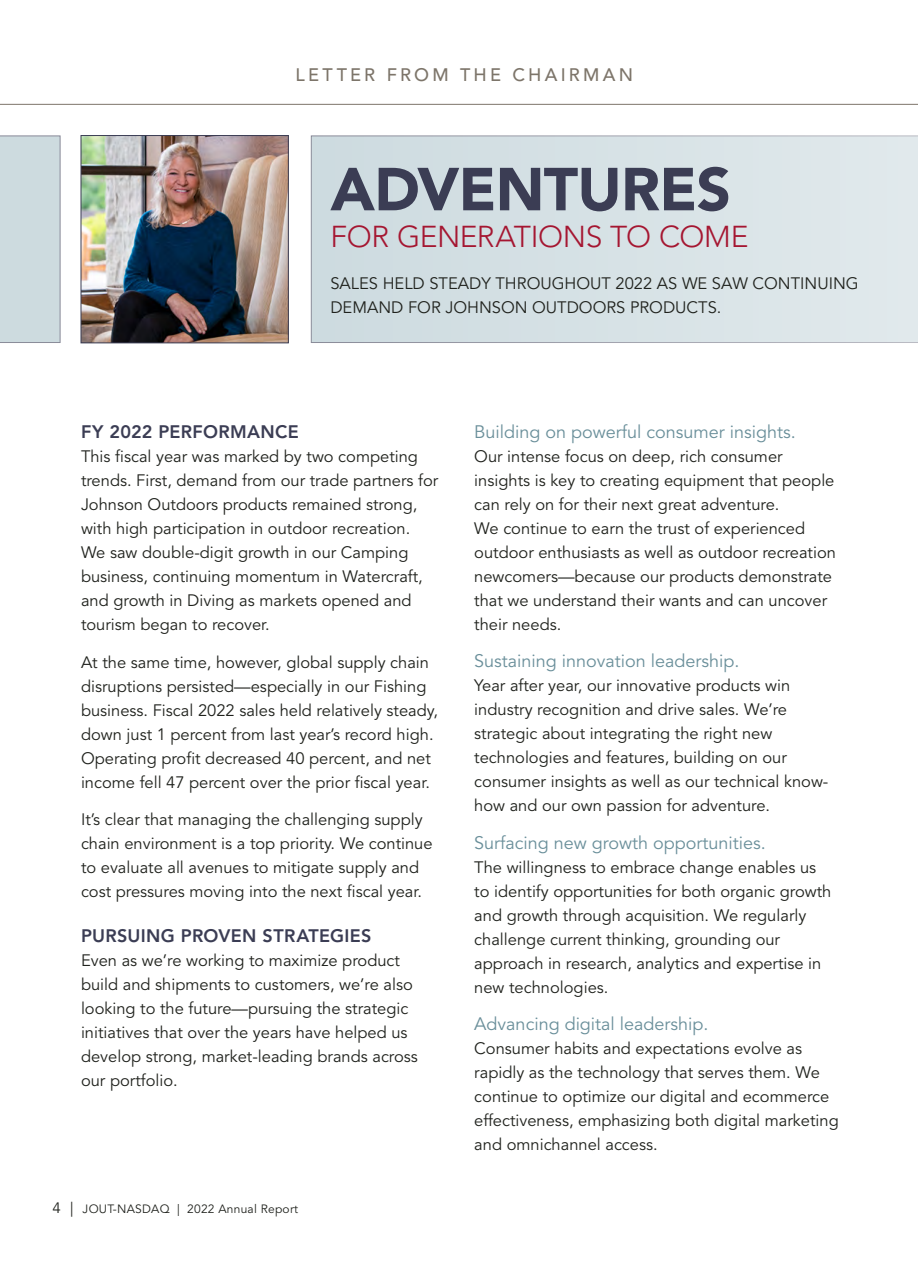
<style>
.page{position:relative;width:918px;height:1269px;background:#fff}
.page>*{position:absolute;margin:0;border:0;box-sizing:border-box;transform-origin:0 0}
.t1{font:900 60px "Avenir LT Std";letter-spacing:-.01em;color:#3b3d54}
.t2{font:300 30px "Avenir LT Std";letter-spacing:-.01em;color:#a51631}
.t3{font:18px "Avenir LT Std";color:#6a8f9a}
.t4{font:800 18px "Avenir LT Std";letter-spacing:.02em;color:#3b3d54}
.t5{font:500 18px "Avenir LT Std";letter-spacing:.175em;color:#7d756a}
.t6{font:16.5px/24px "Avenir LT Std";color:#20221d}
.t7{font:12px "Avenir LT Std";letter-spacing:.02em;color:#20221d}
.s1{font-size:15px}
</style>
<div class="page">
<svg style="left:311px;top:136px;width:607px;height:207px;background:#d6e1e5"></svg>
<div style="left:0;top:136px;width:60px;height:207px;background:#cddbdf"></div>
<img style="left:83px;top:137px;width:204px;height:204px">
<div style="left:81px;top:135px;width:208px;height:208px;border:1px solid #3b3d54"></div>
<hr style="left:0;top:104px;width:918px;height:1px;background:#7d756a">
<p class="t5" style="left:296px;top:64px;width:339px">LETTER FROM THE CHAIRMAN</p>
<h1 class="t1" style="left:330px;top:153px;width:402px">ADVENTURES</h1>
<h2 class="t2" style="left:330px;top:219px;width:420px">FOR GENERATIONS TO COME</h2>
<p class="t6" style="left:330px;top:272px;width:530px">SALES HELD STEADY THROUGHOUT 2022 AS WE SAW CONTINUING<br>DEMAND FOR JOHNSON OUTDOORS PRODUCTS.</p>
<p class="t4" style="left:81px;top:421px;width:219px">FY 2022 PERFORMANCE</p>
<p class="t6" style="left:81px;top:445px;width:359px">This fiscal year was marked by two competing trends. First, demand from our trade partners for Johnson Outdoors products remained strong, with high participation in outdoor recreation.<br>We saw double-digit growth in our Camping business, continuing momentum in Watercraft, and growth in Diving as markets opened and tourism began to recover.</p>
<p class="t6" style="left:81px;top:650px;width:358px">At the same time, however, global supply chain disruptions persisted—especially in our Fishing business. Fiscal 2022 sales held relatively steady, down just 1 percent from last year’s record high.<br>Operating profit decreased 40 percent, and net income fell 47 percent over the prior fiscal year.</p>
<p class="t6" style="left:81px;top:808px;width:353px">It’s clear that managing the challenging supply chain environment is a top priority. We continue to evaluate all avenues to mitigate supply and cost pressures moving into the next fiscal year.</p>
<p class="t4" style="left:81px;top:925px;width:292px">PURSUING PROVEN STRATEGIES</p>
<p class="t6" style="left:81px;top:949px;width:339px">Even as we’re working to maximize product build and shipments to customers, we’re also looking to the future—pursuing the strategic initiatives that over the years have helped us develop strong, market-leading brands across our portfolio.</p>
<p class="t7" style="left:52px;top:1202px;width:247px"><span class="s1">4 |</span> JOUT-NASDAQ | 2022 Annual Report</p>
<p class="t3" style="left:474px;top:421px;width:323px">Building on powerful consumer insights.</p>
<p class="t6" style="left:474px;top:445px;width:363px">Our intense focus on deep, rich consumer insights is key to creating equipment that people can rely on for their next great adventure.<br>We continue to earn the trust of experienced outdoor enthusiasts as well as outdoor recreation newcomers—because our products demonstrate that we understand their wants and can uncover their needs.</p>
<p class="t3" style="left:474px;top:651px;width:267px">Sustaining innovation leadership.</p>
<p class="t6" style="left:474px;top:674px;width:356px">Year after year, our innovative products win industry recognition and drive sales. We’re strategic about integrating the right new technologies and features, building on our consumer insights as well as our technical know&shy;how and our own passion for adventure.</p>
<p class="t3" style="left:474px;top:832px;width:293px">Surfacing new growth opportunities.</p>
<p class="t6" style="left:474px;top:856px;width:359px">The willingness to embrace change enables us to identify opportunities for both organic growth and growth through acquisition. We regularly challenge current thinking, grounding our approach in research, analytics and expertise in new technologies.</p>
<p class="t3" style="left:474px;top:1014px;width:236px">Advancing digital leadership.</p>
<p class="t6" style="left:474px;top:1037px;width:366px">Consumer habits and expectations evolve as rapidly as the technology that serves them. We continue to optimize our digital and ecommerce effectiveness, emphasizing both digital marketing and omnichannel access.</p>
</div>
